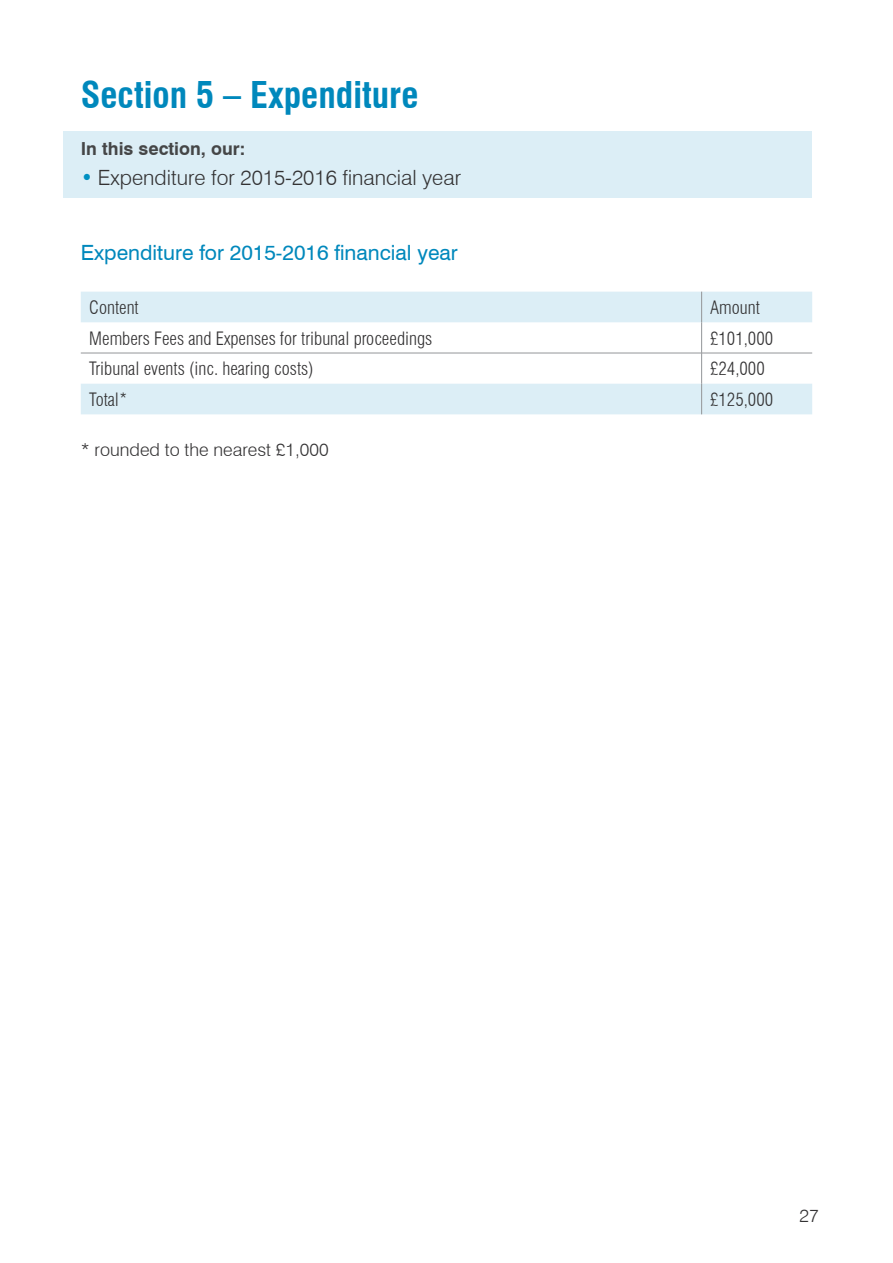
<style>
.page{position:relative;width:893px;height:1263px;background:#fff}
.page>*{position:absolute;margin:0;border:0;box-sizing:border-box;transform-origin:0 0}
.Heading{font:700 condensed 36px "Swiss 721 BT";color:#0088bc}
.t1{font:300 21px "Swiss 721 BT";color:#333233}
.Sub_Headings{font:21px "Swiss 721 BT";color:#0088bc}
.table_text{font:300 condensed 18px "Swiss 721 BT";color:#333233}
.Body{font:300 18px "Swiss 721 BT";color:#333233}
.Contents_1{font:700 18px "Swiss 721 BT";color:#454647}
.s1{color:#0090c2}
</style>
<div class="page">
<div style="left:64px;top:131px;width:748px;height:67px;background:#dceef6"></div>
<svg style="left:81px;top:292px;width:731px;height:122px;fill:#dceef6"></svg>
<hr style="left:701px;top:322px;width:1px;height:31px;background:#939598">
<hr style="left:81px;top:353px;width:621px;height:1px;background:#939598">
<hr style="left:702px;top:353px;width:110px;height:1px;background:#939598">
<hr style="left:701px;top:353px;width:1px;height:31px;background:#939598">
<hr style="left:701px;top:292px;width:1px;height:30px;background:#939598">
<hr style="left:701px;top:384px;width:1px;height:30px;background:#939598">
<h1 class="Heading" style="left:81px;top:73px;width:339px">Section 5 – Expenditure</h1>
<p class="Contents_1" style="left:81px;top:138px;width:166px">In this section, our:</p>
<p class="t1" style="left:81px;top:164px;width:382px"><span class="s1">•</span> Expenditure for 2015-2016 financial year</p>
<h2 class="Sub_Headings" style="left:81px;top:240px;width:379px">Expenditure for 2015-2016 financial year</h2>
<p class="table_text" style="left:89px;top:296px;width:51px">Content</p>
<p class="table_text" style="left:710px;top:296px;width:51px">Amount</p>
<p class="table_text" style="left:89px;top:327px;width:345px">Members Fees and Expenses for tribunal proceedings</p>
<p class="table_text" style="left:710px;top:327px;width:65px">£101,000</p>
<p class="table_text" style="left:89px;top:358px;width:226px">Tribunal events (inc. hearing costs)</p>
<p class="table_text" style="left:710px;top:358px;width:56px">£24,000</p>
<p class="table_text" style="left:89px;top:388px;width:40px">Total*</p>
<p class="table_text" style="left:710px;top:388px;width:65px">£125,000</p>
<p class="Body" style="left:81px;top:438px;width:249px">* rounded to the nearest £1,000</p>
<p class="Body" style="left:799px;top:1205px;width:21px">27</p>
</div>
